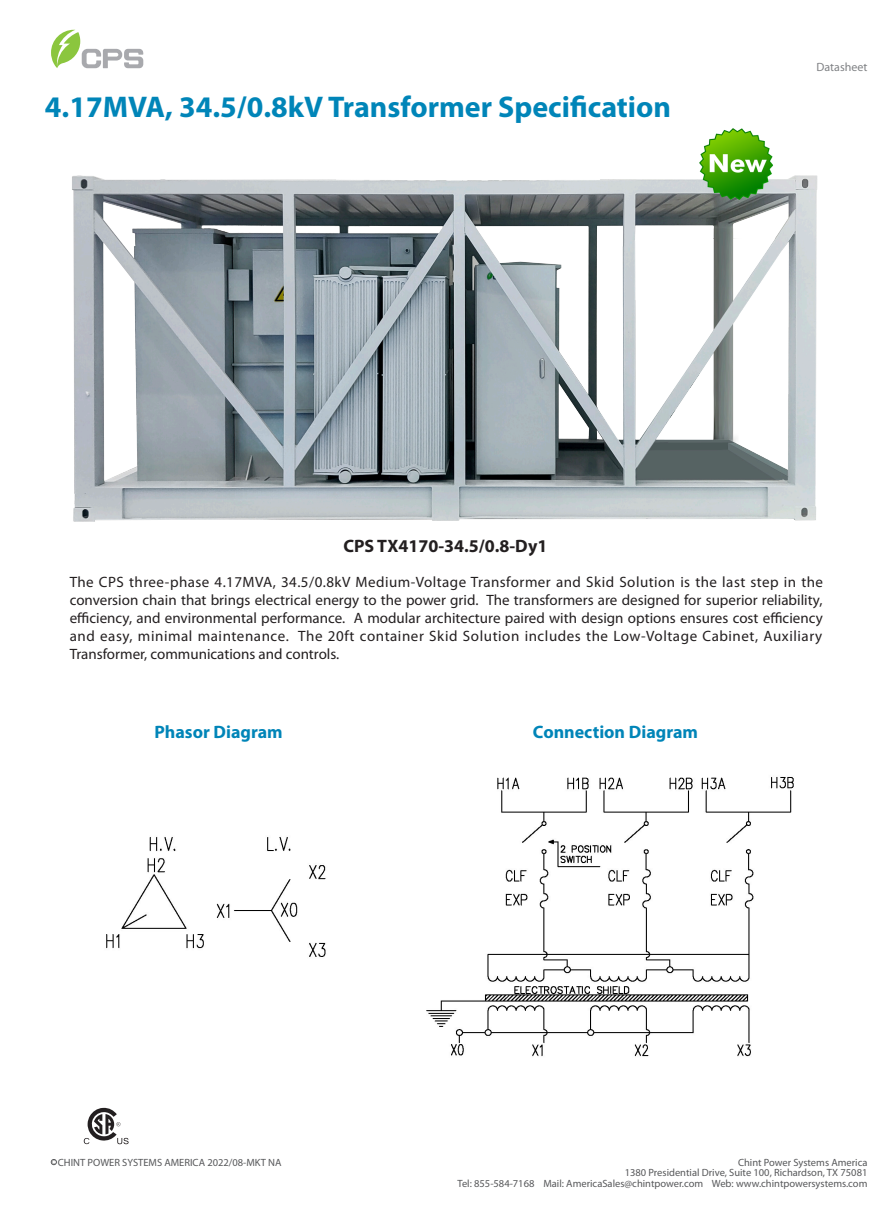
<style>
.page{position:relative;width:893px;height:1212px;background:#fff}
.page>*{position:absolute;margin:0;border:0;box-sizing:border-box;transform-origin:0 0}
.t1{font:700 30px "Myriad Pro";color:#0085b8}
.t2{font:700 18px "Myriad Pro";color:#0085b8}
.t3{font:700 18px "Myriad Pro";color:#231f20}
.t4{font:15px/18px "Myriad Pro";color:#231f20;text-align:justify}
.t5{font:12px "Myriad Pro";color:#808285}
.t6{font:10.5px "Myriad Pro";color:#57585a}
</style>
<div class="page">
<svg style="left:51px;top:30px;width:93px;height:38px"></svg>
<img style="left:72px;top:175px;width:746px;height:347px">
<svg style="left:51px;top:1159px;width:6px;height:6px"></svg>
<svg style="left:84px;top:1107px;width:45px;height:37px"></svg>
<img style="left:692px;top:128px;width:121px;height:112px">
<img style="left:106px;top:777px;width:688px;height:280px">
<p class="t1" style="left:45px;top:87px;width:628px">4.17MVA, 34.5/0.8kV Transformer Specification</p>
<p class="t5" style="left:817px;top:60px;width:52px">Datasheet</p>
<p class="t3" style="left:343px;top:534px;width:205px">CPS TX4170-34.5/0.8-Dy1</p>
<p class="t4" style="left:70px;top:572px;width:755px">The CPS three-phase 4.17MVA, 34.5/0.8kV Medium-Voltage Transformer and Skid Solution is the last step in the conversion chain that brings electrical energy to the power grid. The transformers are designed for superior reliability, efficiency, and environmental performance. A modular architecture paired with design options ensures cost efficiency and easy, minimal maintenance. The 20ft container Skid Solution includes the Low-Voltage Cabinet, Auxiliary Transformer, communications and controls.</p>
<p class="t2" style="left:154px;top:720px;width:130px">Phasor Diagram</p>
<p class="t2" style="left:533px;top:720px;width:167px">Connection Diagram</p>
<p class="t6" style="left:58px;top:1155px;width:225px">CHINT POWER SYSTEMS AMERICA 2022/08-MKT NA</p>
<p class="t6" style="left:738px;top:1155px;width:131px">Chint Power Systems America</p>
<p class="t6" style="left:625px;top:1166px;width:244px">1380 Presidential Drive, Suite 100, Richardson, TX 75081</p>
<p class="t6" style="left:458px;top:1176px;width:411px">Tel: 855-584-7168 Mail: AmericaSales@chintpower.com Web: www.chintpowersystems.com</p>
</div>
